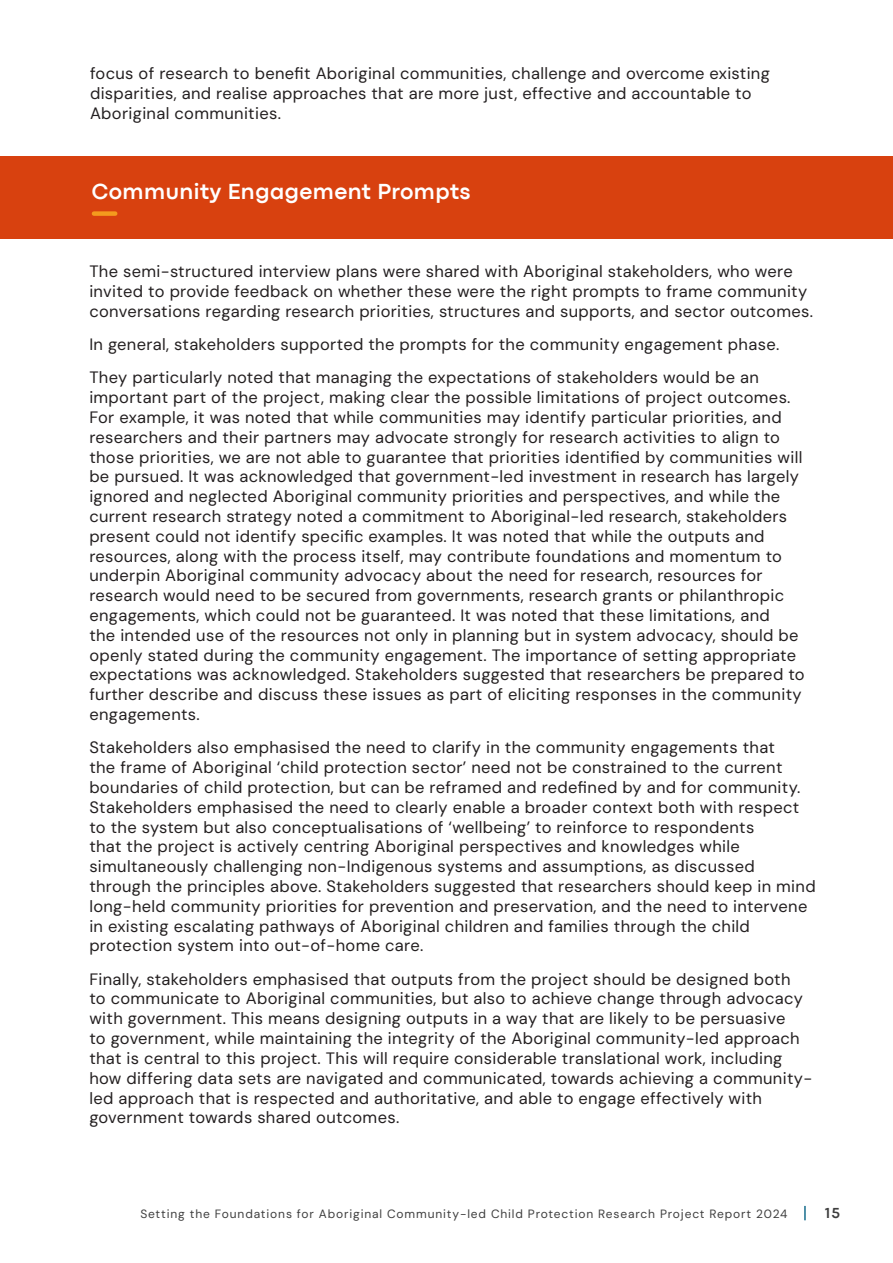
<style>
.page{position:relative;width:893px;height:1263px;background:#fff}
.page>*{position:absolute;margin:0;border:0;box-sizing:border-box;transform-origin:0 0}
.Page_Title{font:700 22.5px "Codec Pro";letter-spacing:.02em;color:#fff}
.Paragraph{font:16.5px/19.8px "DM Sans 9 pt";letter-spacing:.02em;color:#231f20}
.t1{font:700 15px "Codec Pro";color:#3e3e3e}
.t2{font:12px "DM Sans 9 pt";letter-spacing:.07em;color:#3e3e3e}
</style>
<div class="page">
<svg style="left:804px;top:1206px;width:2px;height:14px"></svg>
<div style="left:0;top:156px;width:893px;height:83px;background:#d8410f"></div>
<div style="left:94px;top:211px;width:21px;height:5px;background:#f49b1e"></div>
<p class="Paragraph" style="left:90px;top:64px;width:681px">focus of research to benefit Aboriginal communities, challenge and overcome existing disparities, and realise approaches that are more just, effective and accountable to<br>Aboriginal communities.</p>
<p class="Page_Title" style="left:92px;top:178px;width:380px">Community Engagement Prompts</p>
<p class="Paragraph" style="left:89px;top:261px;width:725px">The semi-structured interview plans were shared with Aboriginal stakeholders, who were invited to provide feedback on whether these were the right prompts to frame community conversations regarding research priorities, structures and supports, and sector outcomes.</p>
<p class="Paragraph" style="left:89px;top:334px;width:691px">In general, stakeholders supported the prompts for the community engagement phase.</p>
<p class="Paragraph" style="left:89px;top:368px;width:717px">They particularly noted that managing the expectations of stakeholders would be an important part of the project, making clear the possible limitations of project outcomes.<br>For example, it was noted that while communities may identify particular priorities, and researchers and their partners may advocate strongly for research activities to align to those priorities, we are not able to guarantee that priorities identified by communities will be pursued. It was acknowledged that government-led investment in research has largely ignored and neglected Aboriginal community priorities and perspectives, and while the current research strategy noted a commitment to Aboriginal-led research, stakeholders present could not identify specific examples. It was noted that while the outputs and resources, along with the process itself, may contribute foundations and momentum to underpin Aboriginal community advocacy about the need for research, resources for research would need to be secured from governments, research grants or philanthropic engagements, which could not be guaranteed. It was noted that these limitations, and<br>the intended use of the resources not only in planning but in system advocacy, should be openly stated during the community engagement. The importance of setting appropriate expectations was acknowledged. Stakeholders suggested that researchers be prepared to further describe and discuss these issues as part of eliciting responses in the community engagements.</p>
<p class="Paragraph" style="left:89px;top:738px;width:728px">Stakeholders also emphasised the need to clarify in the community engagements that<br>the frame of Aboriginal ‘child protection sector’ need not be constrained to the current boundaries of child protection, but can be reframed and redefined by and for community.<br>Stakeholders emphasised the need to clearly enable a broader context both with respect to the system but also conceptualisations of ‘wellbeing’ to reinforce to respondents<br>that the project is actively centring Aboriginal perspectives and knowledges while simultaneously challenging non-Indigenous systems and assumptions, as discussed through the principles above. Stakeholders suggested that researchers should keep in mind long-held community priorities for prevention and preservation, and the need to intervene in existing escalating pathways of Aboriginal children and families through the child protection system into out-of-home care.</p>
<p class="Paragraph" style="left:89px;top:969px;width:724px">Finally, stakeholders emphasised that outputs from the project should be designed both<br>to communicate to Aboriginal communities, but also to achieve change through advocacy with government. This means designing outputs in a way that are likely to be persuasive<br>to government, while maintaining the integrity of the Aboriginal community-led approach that is central to this project. This will require considerable translational work, including how differing data sets are navigated and communicated, towards achieving a community&shy;led approach that is respected and authoritative, and able to engage effectively with government towards shared outcomes.</p>
<p class="t2" style="left:140px;top:1206px;width:649px">Setting the Foundations for Aboriginal Community-led Child Protection Research Project Report 2024</p>
<p class="t1" style="left:825px;top:1204px;width:16px">15</p>
</div>
